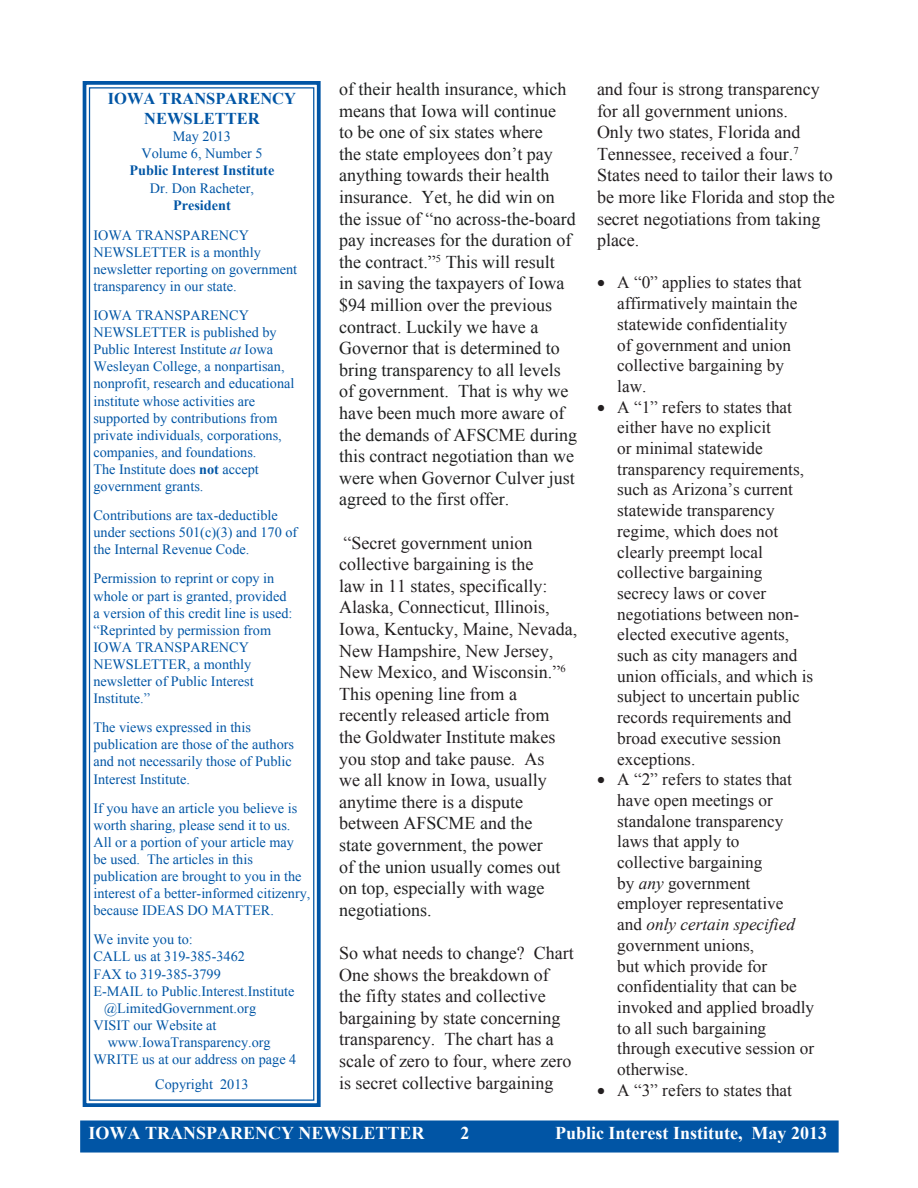
<style>
.page{position:relative;width:918px;height:1188px;background:#fff}
.page>*{position:absolute;margin:0;border:0;box-sizing:border-box;transform-origin:0 0}
.t1{font:18px/21.6px "Times New Roman";color:#231f20}
.t2{font:18px/21.6px "Times New Roman";color:#1f2020}
.t3{font:700 18px "Times New Roman";color:#fff}
.t4{font:17.25px/20.7px "Times New Roman";color:#231f20}
.t5{font:700 16.5px/19.8px "Times New Roman";color:#0155a5;text-align:center}
.t6{font:14.25px/17.1px "Times New Roman";color:#0155a5}
.t7{font:700 14.25px "Times New Roman";color:#0155a5}
.s1{font-style:italic}
.s2{font-weight:700}
.s3{color:#1f2020}
</style>
<div class="page">
<div style="left:81px;top:1121px;width:757px;height:31px;background:#0155a5"></div>
<div style="left:80px;top:1120px;width:759px;height:33px;border:2px solid #0155a5"></div>
<svg style="left:82px;top:81px;width:239px;height:1026px"></svg>
<div style="left:89px;top:87px;width:225px;height:1014px;border:1px solid #0155a5"></div>
<p class="t5" style="left:108px;top:88px;width:190px">IOWA TRANSPARENCY<br>NEWSLETTER</p>
<p class="t6" style="left:141px;top:128px;width:123px;text-align:center">May 2013<br>Volume 6, Number 5</p>
<p class="t7" style="left:130px;top:161px;width:146px">Public Interest Institute</p>
<p class="t6" style="left:150px;top:179px;width:106px">Dr. Don Racheter,</p>
<p class="t7" style="left:173px;top:195px;width:59px">President</p>
<p class="t6" style="left:93px;top:226px;width:205px">IOWA TRANSPARENCY<br>NEWSLETTER is a monthly newsletter reporting on government transparency in our state.</p>
<p class="t6" style="left:93px;top:306px;width:203px">IOWA TRANSPARENCY<br>NEWSLETTER is published by<br>Public Interest Institute <span class="s1">at</span> Iowa<br>Wesleyan College, a nonpartisan, nonprofit, research and educational institute whose activities are supported by contributions from private individuals, corporations, companies, and foundations.<br>The Institute does <span class="s2">not</span> accept government grants.</p>
<p class="t6" style="left:93px;top:507px;width:205px">Contributions are tax-deductible under sections 501(c)(3) and 170 of the Internal Revenue Code.</p>
<p class="t6" style="left:93px;top:570px;width:201px">Permission to reprint or copy in whole or part is granted, provided a version of this credit line is used: “Reprinted by permission from<br>IOWA TRANSPARENCY<br>NEWSLETTER, a monthly newsletter of Public Interest<br>Institute.”</p>
<p class="t6" style="left:93px;top:719px;width:202px">The views expressed in this publication are those of the authors and not necessarily those of Public<br>Interest Institute.</p>
<p class="t6" style="left:93px;top:799px;width:219px">If you have an article you believe is worth sharing, please send it to us.<br>All or a portion of your article may be used. The articles in this publication are brought to you in the interest of a better-informed citizenry, because IDEAS DO MATTER.</p>
<p class="t6" style="left:93px;top:931px;width:101px">We invite you to:</p>
<p class="t6" style="left:93px;top:948px;width:153px">CALL us at 319-385-3462</p>
<p class="t6" style="left:93px;top:965px;width:129px">FAX to 319-385-3799</p>
<p class="t6" style="left:93px;top:982px;width:203px">E-MAIL to Public.Interest.Institute</p>
<p class="t6" style="left:104px;top:999px;width:154px">@LimitedGovernment.org</p>
<p class="t6" style="left:93px;top:1016px;width:125px">VISIT our Website at</p>
<p class="t6" style="left:108px;top:1033px;width:165px">www.IowaTransparency.org</p>
<p class="t6" style="left:93px;top:1050px;width:205px">WRITE us at our address on page 4</p>
<p class="t6" style="left:155px;top:1075px;width:95px">Copyright 2013</p>
<p class="t2" style="left:339px;top:78px;width:239px">of their health insurance, which means that Iowa will continue<br>to be one of six states where<br>the state employees don’t pay anything towards their health insurance. Yet, he did win on the issue of “no across-the-board pay increases for the duration of the contract.”<sup>5</sup> This will result<br>in saving the taxpayers of Iowa $94 million over the previous contract. Luckily we have a<br>Governor that is determined to bring transparency to all levels of government. That is why we have been much more aware of the demands of AFSCME during this contract negotiation than we were when Governor Culver just agreed to the first offer.</p>
<p class="t1" style="left:339px;top:531px;width:240px">“Secret government union collective bargaining is the<br>law in 11 states, specifically:<br>Alaska, Connecticut, Illinois,<br>Iowa, Kentucky, Maine, Nevada,<br>New Hampshire, New Jersey,<br>New Mexico, and Wisconsin.”<sup>6<br></sup>This opening line from a recently released article from<br>the Goldwater Institute makes you stop and take pause. As<br>we all know in Iowa, usually anytime there is a dispute between <span class="s3">AFSCME and the<br>state government, the power<br>of the union usually comes out on top, especially with wage negotiations.</span></p>
<p class="t1" style="left:339px;top:942px;width:236px">So what needs to change? Chart<br>One shows the breakdown of the fifty states and collective bargaining by state concerning transparency. The chart has a scale of zero to four, where zero is secret collective bargaining</p>
<p class="t1" style="left:597px;top:78px;width:239px">and four is strong transparency for all government unions.<br>Only two states, Florida and<br>Tennessee, received a four.<sup>7<br></sup>States need to tailor their laws to be more like Florida and stop the secret negotiations from taking place.</p>
<p class="t4" style="left:617px;top:272px;width:186px;text-indent:-20px">• A “0” applies to states that affirmatively maintain the statewide confidentiality of government and union collective bargaining by law.</p>
<p class="t4" style="left:617px;top:396px;width:197px;text-indent:-20px">• A “1” refers to states that either have no explicit<br>or minimal statewide transparency requirements, such as Arizona’s current statewide transparency regime, which does not clearly preempt local collective bargaining secrecy laws or cover negotiations between non&shy;elected executive agents, such as city managers and union officials, and which is subject to uncertain public records requirements and broad executive session exceptions.</p>
<p class="t4" style="left:617px;top:769px;width:198px;text-indent:-20px">• A “2” refers to states that have open meetings or standalone transparency laws that apply to<br>collective bargaining<br>by <span class="s1">any</span> government employer representative<br>and <span class="s1">only certain specified </span>government unions,<br>but which provide for confidentiality that can be invoked and applied broadly to all such bargaining through executive session or otherwise.</p>
<p class="t4" style="left:597px;top:1079px;width:197px">• A “3” refers to states that</p>
<p class="t3" style="left:89px;top:1121px;width:338px">IOWA TRANSPARENCY NEWSLETTER</p>
<p class="t3" style="left:555px;top:1121px;width:273px">Public Interest Institute, May 2013</p>
</div>
